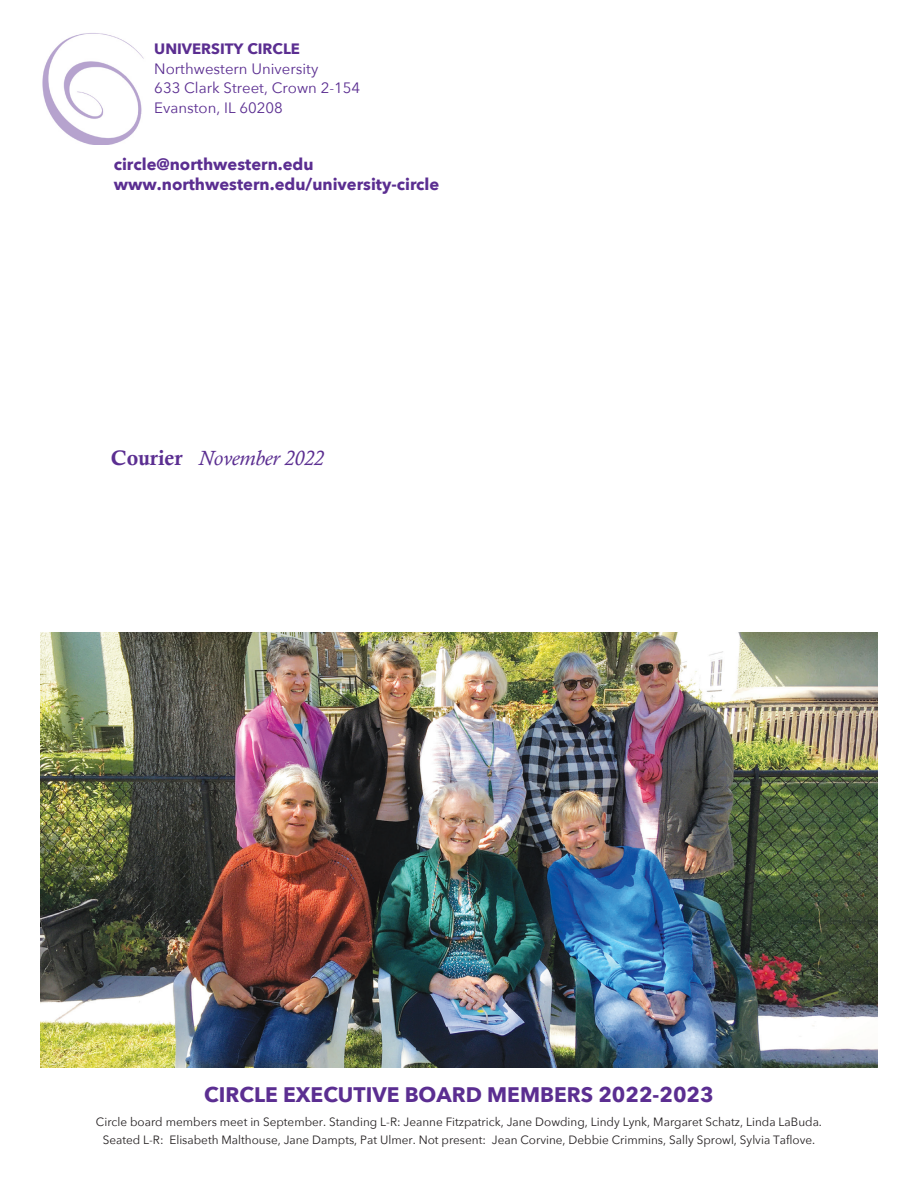
<style>
.page{position:relative;width:918px;height:1188px;background:#fff}
.page>*{position:absolute;margin:0;border:0;box-sizing:border-box;transform-origin:0 0}
.t1{font:700 21px "Avenir Next";color:#5b2e91}
.t2{font:italic 21px "Calisto";color:#5b2e91}
.t3{font:700 16.5px/19.8px "Avenir Next";color:#5b2e91}
.t4{font:15px/19.5px "Avenir Next";color:#5b2e91}
.t5{font:700 15px "Avenir Next";color:#5b2e91}
.t6{font:12px/18px "Avenir Next";color:#231f20;text-align:center}
.s1{font-family:"Calis MT Bol";font-style:normal}
</style>
<div class="page">
<img style="left:42px;top:33px;width:102px;height:112px">
<img style="left:40px;top:633px;width:838px;height:434px">
<p class="t5" style="left:154px;top:36px;width:147px">UNIVERSITY CIRCLE</p>
<p class="t4" style="left:154px;top:58px;width:208px">Northwestern University<br>633 Clark Street, Crown 2-154<br>Evanston, IL 60208</p>
<h2 class="t3" style="left:114px;top:154px;width:327px">circle@northwestern.edu www.northwestern.edu/university-circle</h2>
<h1 class="t2" style="left:111px;top:446px;width:214px"><span class="s1">Courier</span> November 2022</h1>
<h1 class="t1" style="left:204px;top:1076px;width:511px">CIRCLE EXECUTIVE BOARD MEMBERS 2022-2023</h1>
<p class="t6" style="left:96px;top:1113px;width:728px">Circle board members meet in September. Standing L-R: Jeanne Fitzpatrick, Jane Dowding, Lindy Lynk, Margaret Schatz, Linda LaBuda.<br>Seated L-R: Elisabeth Malthouse, Jane Dampts, Pat Ulmer. Not present: Jean Corvine, Debbie Crimmins, Sally Sprowl, Sylvia Taflove.</p>
</div>
